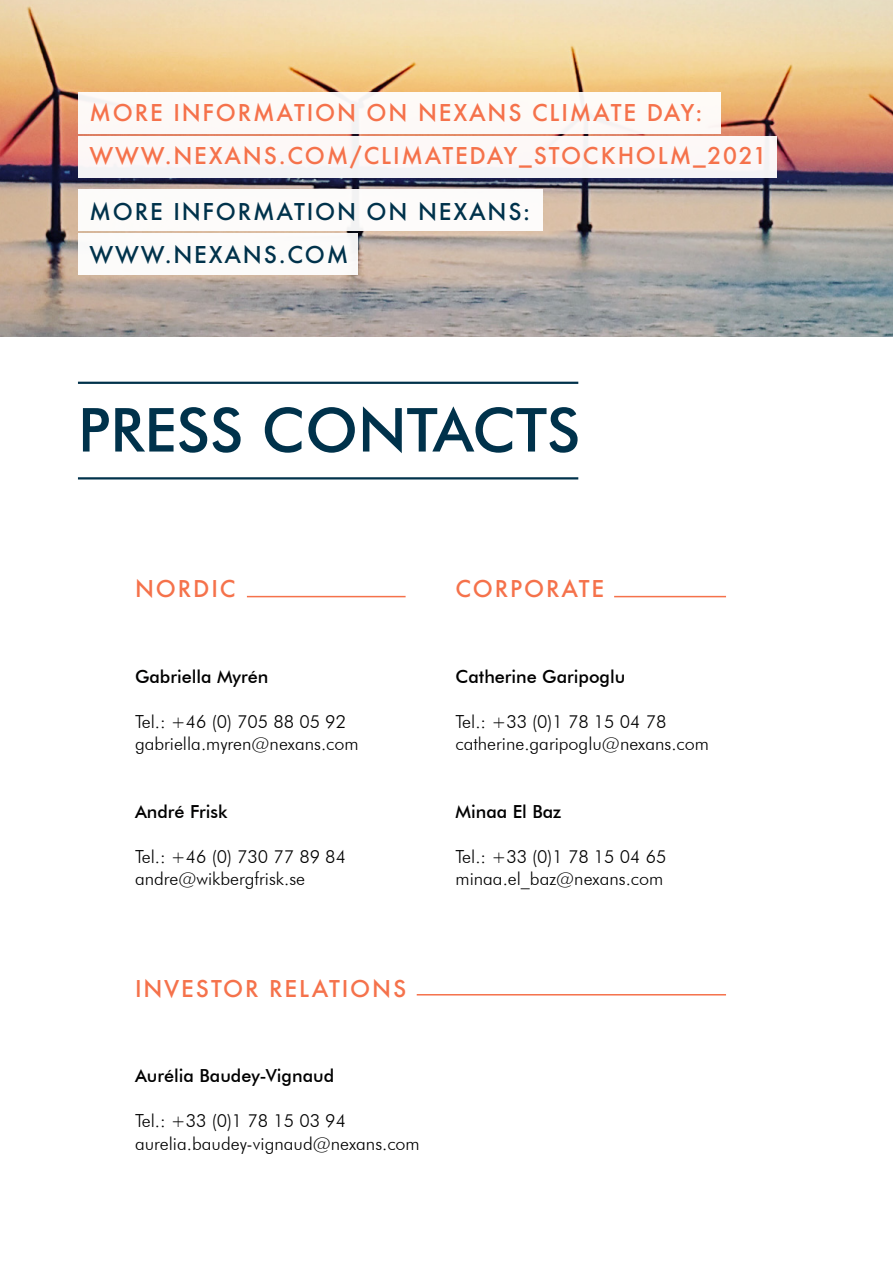
<style>
.page{position:relative;width:893px;height:1263px;background:#fff}
.page>*{position:absolute;margin:0;border:0;box-sizing:border-box;transform-origin:0 0}
.t1{font:500 60.75px "Futura BT";color:#00324b}
.t2{font:500 22.5px/43.5px "Futura";letter-spacing:.08em;color:#f5724b}
.t3{font:500 22.5px/43.5px "Futura";letter-spacing:.08em;color:#00324b}
.t4{font:300 18px/22.5px "Futura BT";color:#010000}
.t5{font:500 18px "Futura BT";color:#010000}
</style>
<div class="page">
<hr style="left:78px;top:477px;width:500px;height:2px;background:#00324b">
<hr style="left:78px;top:382px;width:500px;height:2px;background:#00324b">
<img style="left:0;top:0;width:893px;height:337px">
<div style="left:78px;top:92px;width:642px;height:42px;background:#fdfaf7"></div>
<div style="left:78px;top:189px;width:465px;height:42px;background:#fff"></div>
<div style="left:78px;top:136px;width:699px;height:42px;background:#fcf7f7"></div>
<div style="left:78px;top:233px;width:279px;height:42px;background:#fff"></div>
<hr style="left:247px;top:596px;width:159px;height:1px;background:#f5724b">
<hr style="left:614px;top:596px;width:112px;height:1px;background:#f5724b">
<hr style="left:417px;top:994px;width:309px;height:1px;background:#f5724b">
<p class="t2" style="left:89px;top:90px;width:679px">MORE INFORMATION ON NEXANS CLIMATE DAY:<br>WWW.NEXANS.COM/CLIMATEDAY_STOCKHOLM_2021</p>
<p class="t3" style="left:89px;top:189px;width:442px">MORE INFORMATION ON NEXANS:<br>WWW.NEXANS.COM</p>
<h1 class="t1" style="left:78px;top:393px;width:504px">PRESS CONTACTS</h1>
<p class="t2" style="left:135px;top:567px;width:102px">NORDIC</p>
<p class="t5" style="left:135px;top:666px;width:135px">Gabriella Myrén</p>
<p class="t4" style="left:135px;top:710px;width:225px">Tel.: +46 (0) 705 88 05 92 gabriella.myren@nexans.com</p>
<p class="t5" style="left:135px;top:801px;width:94px">André Frisk</p>
<p class="t4" style="left:135px;top:845px;width:213px">Tel.: +46 (0) 730 77 89 84 andre@wikbergfrisk.se</p>
<p class="t2" style="left:135px;top:966px;width:273px">INVESTOR RELATIONS</p>
<p class="t5" style="left:135px;top:1065px;width:201px">Aurélia Baudey-Vignaud</p>
<p class="t4" style="left:135px;top:1109px;width:286px">Tel.: +33 (0)1 78 15 03 94 aurelia.baudey-vignaud@nexans.com</p>
<p class="t2" style="left:455px;top:567px;width:150px">CORPORATE</p>
<p class="t5" style="left:455px;top:666px;width:171px">Catherine Garipoglu</p>
<p class="t4" style="left:455px;top:710px;width:255px">Tel.: +33 (0)1 78 15 04 78 catherine.garipoglu@nexans.com</p>
<p class="t5" style="left:455px;top:801px;width:107px">Minaa El Baz</p>
<p class="t4" style="left:455px;top:845px;width:213px">Tel.: +33 (0)1 78 15 04 65 minaa.el_baz@nexans.com</p>
</div>
